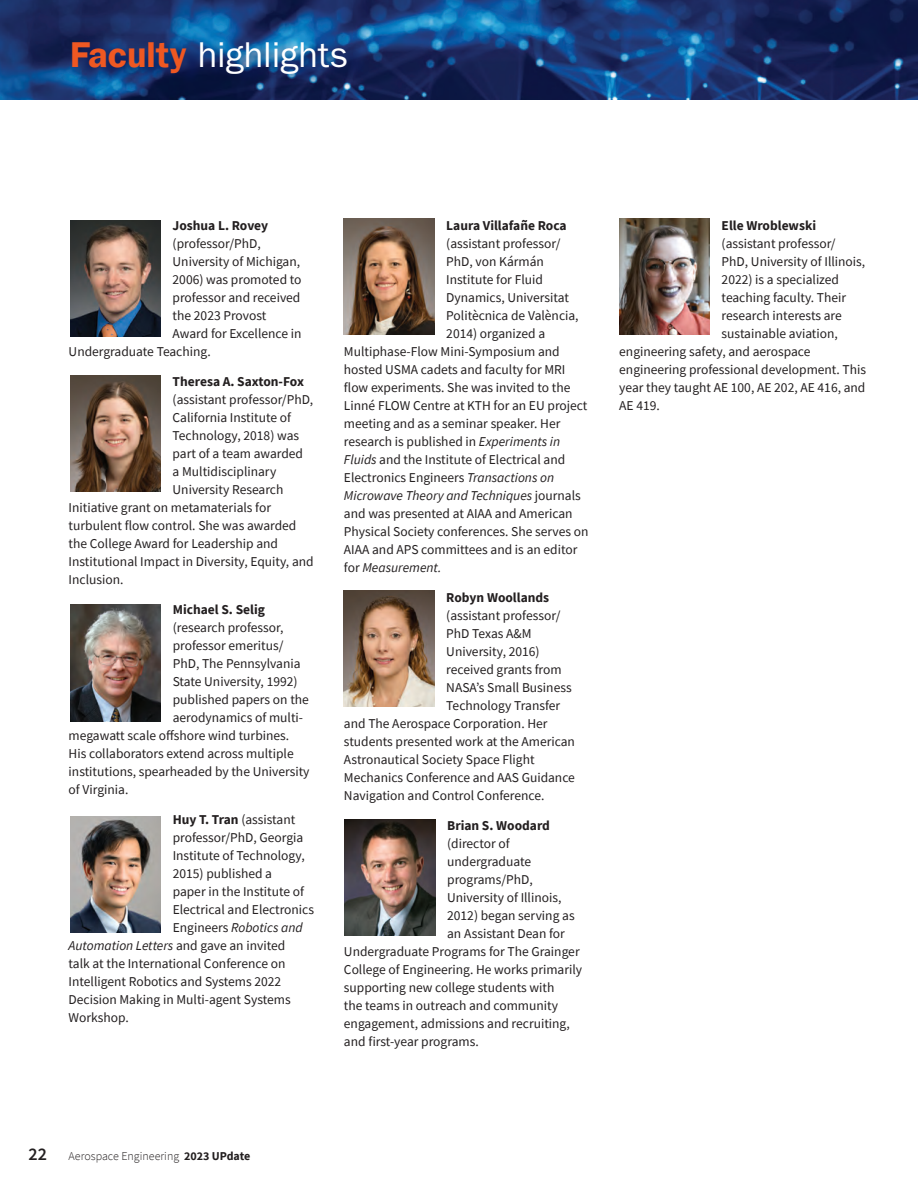
<style>
.page{position:relative;width:918px;height:1188px;background:#fff}
.page>*{position:absolute;margin:0;border:0;box-sizing:border-box;transform-origin:0 0}
.t1{font:36px "ITC Franklin Gothic Std";color:#fff}
.t2{font:600 18px "Source Sans Pro";color:#231f20}
.t3{font:13.5px "Source Sans Pro";color:#231f20}
.t4{font:700 13.5px "Source Sans Pro";color:#231f20}
.t5{font:italic 13.5px "Source Sans Pro";color:#231f20}
.t6{font:300 12px "Source Sans Pro";color:#231f20}
.s1{font-family:"Franklin Gothic LT";font-weight:600;color:#ef5822}
.s2{font-weight:700}
.s3{font-style:normal}
.s4{font-style:italic}
</style>
<div class="page">
<img style="left:0;top:0;width:918px;height:99px">
<img style="left:70px;top:376px;width:91px;height:116px">
<img style="left:70px;top:221px;width:91px;height:116px">
<img style="left:70px;top:605px;width:91px;height:116px">
<img style="left:344px;top:219px;width:90px;height:116px">
<img style="left:70px;top:816px;width:91px;height:117px">
<img style="left:345px;top:819px;width:90px;height:116px">
<svg style="left:79px;top:38px;width:290px;height:47px;background:#153b75"></svg>
<img style="left:344px;top:591px;width:90px;height:116px">
<img style="left:619px;top:219px;width:91px;height:116px">
<h1 class="t1" style="left:70px;top:34px;width:279px"><span class="s1">Faculty</span> highlights</h1>
<p class="t4" style="left:173px;top:217px;width:97px">Joshua L. Rovey</p>
<p class="t3" style="left:173px;top:235px;width:90px">(professor/PhD,</p>
<p class="t3" style="left:173px;top:253px;width:129px">University of Michigan,</p>
<p class="t3" style="left:173px;top:271px;width:130px">2006) was promoted to</p>
<p class="t3" style="left:173px;top:289px;width:129px">professor and received</p>
<p class="t3" style="left:173px;top:307px;width:95px">the 2023 Provost</p>
<p class="t3" style="left:173px;top:325px;width:130px">Award for Excellence in</p>
<p class="t3" style="left:69px;top:343px;width:144px">Undergraduate Teaching.</p>
<p class="t4" style="left:173px;top:373px;width:133px">Theresa A. Saxton-Fox</p>
<p class="t3" style="left:173px;top:391px;width:142px">(assistant professor/PhD,</p>
<p class="t3" style="left:173px;top:409px;width:120px">California Institute of</p>
<p class="t3" style="left:173px;top:427px;width:128px">Technology, 2018) was</p>
<p class="t3" style="left:173px;top:445px;width:132px">part of a team awarded</p>
<p class="t3" style="left:173px;top:463px;width:105px">a Multidisciplinary</p>
<p class="t3" style="left:173px;top:481px;width:112px">University Research</p>
<p class="t3" style="left:69px;top:499px;width:204px">Initiative grant on metamaterials for</p>
<p class="t3" style="left:69px;top:517px;width:229px">turbulent flow control. She was awarded</p>
<p class="t3" style="left:69px;top:535px;width:211px">the College Award for Leadership and</p>
<p class="t3" style="left:69px;top:553px;width:247px">Institutional Impact in Diversity, Equity, and</p>
<p class="t3" style="left:69px;top:571px;width:56px">Inclusion.</p>
<p class="t4" style="left:173px;top:601px;width:94px">Michael S. Selig</p>
<p class="t3" style="left:173px;top:619px;width:112px">(research professor,</p>
<p class="t3" style="left:173px;top:637px;width:112px">professor emeritus/</p>
<p class="t3" style="left:173px;top:655px;width:129px">PhD, The Pennsylvania</p>
<p class="t3" style="left:173px;top:673px;width:126px">State University, 1992)</p>
<p class="t3" style="left:173px;top:691px;width:138px">published papers on the</p>
<p class="t3" style="left:173px;top:709px;width:132px">aerodynamics of multi-</p>
<p class="t3" style="left:69px;top:727px;width:222px">megawatt scale offshore wind turbines.</p>
<p class="t3" style="left:69px;top:745px;width:227px">His collaborators extend across multiple</p>
<p class="t3" style="left:69px;top:763px;width:242px">institutions, spearheaded by the University</p>
<p class="t3" style="left:69px;top:781px;width:61px">of Virginia.</p>
<p class="t3" style="left:173px;top:811px;width:124px"><span class="s2">Huy T. Tran</span> (assistant</p>
<p class="t3" style="left:173px;top:829px;width:132px">professor/PhD, Georgia</p>
<p class="t3" style="left:173px;top:847px;width:134px">Institute of Technology,</p>
<p class="t3" style="left:173px;top:865px;width:101px">2015) published a</p>
<p class="t3" style="left:173px;top:883px;width:133px">paper in the Institute of</p>
<p class="t3" style="left:173px;top:901px;width:143px">Electrical and Electronics</p>
<p class="t5" style="left:173px;top:919px;width:131px"><span class="s3">Engineers</span> Robotics and</p>
<p class="t5" style="left:69px;top:937px;width:218px">Automation Letters <span class="s3">and gave an invited</span></p>
<p class="t3" style="left:69px;top:955px;width:218px">talk at the International Conference on</p>
<p class="t3" style="left:69px;top:973px;width:214px">Intelligent Robotics and Systems 2022</p>
<p class="t3" style="left:69px;top:991px;width:224px">Decision Making in Multi-agent Systems</p>
<p class="t3" style="left:69px;top:1009px;width:62px">Workshop.</p>
<p class="t4" style="left:446px;top:217px;width:122px">Laura Villafañe Roca</p>
<p class="t3" style="left:446px;top:235px;width:116px">(assistant professor/</p>
<p class="t3" style="left:446px;top:253px;width:99px">PhD, von Kármán</p>
<p class="t3" style="left:446px;top:271px;width:98px">Institute for Fluid</p>
<p class="t3" style="left:446px;top:289px;width:124px">Dynamics, Universitat</p>
<p class="t3" style="left:446px;top:307px;width:134px">Politècnica de València,</p>
<p class="t3" style="left:446px;top:325px;width:100px">2014) organized a</p>
<p class="t3" style="left:344px;top:343px;width:217px">Multiphase-Flow Mini-Symposium and</p>
<p class="t3" style="left:344px;top:361px;width:223px">hosted USMA cadets and faculty for MRI</p>
<p class="t3" style="left:344px;top:379px;width:228px">flow experiments. She was invited to the</p>
<p class="t3" style="left:344px;top:397px;width:245px">Linné FLOW Centre at KTH for an EU project</p>
<p class="t3" style="left:344px;top:415px;width:218px">meeting and as a seminar speaker. Her</p>
<p class="t3" style="left:344px;top:433px;width:218px">research is published in <span class="s4">Experiments in</span></p>
<p class="t3" style="left:344px;top:451px;width:223px"><span class="s4">Fluids</span> and the Institute of Electrical and</p>
<p class="t3" style="left:344px;top:469px;width:212px">Electronics Engineers <span class="s4">Transactions on</span></p>
<p class="t5" style="left:344px;top:487px;width:238px">Microwave Theory and Techniques <span class="s3">journals</span></p>
<p class="t3" style="left:344px;top:505px;width:230px">and was presented at AIAA and American</p>
<p class="t3" style="left:344px;top:523px;width:246px">Physical Society conferences. She serves on</p>
<p class="t3" style="left:344px;top:541px;width:235px">AIAA and APS committees and is an editor</p>
<p class="t5" style="left:344px;top:559px;width:99px"><span class="s3">for</span> Measurement.</p>
<p class="t4" style="left:446px;top:588px;width:104px">Robyn Woollands</p>
<p class="t3" style="left:446px;top:607px;width:116px">(assistant professor/</p>
<p class="t3" style="left:446px;top:625px;width:87px">PhD Texas A&amp;M</p>
<p class="t3" style="left:446px;top:643px;width:95px">University, 2016)</p>
<p class="t3" style="left:446px;top:661px;width:117px">received grants from</p>
<p class="t3" style="left:446px;top:679px;width:127px">NASA’s Small Business</p>
<p class="t3" style="left:446px;top:697px;width:116px">Technology Transfer</p>
<p class="t3" style="left:344px;top:715px;width:205px">and The Aerospace Corporation. Her</p>
<p class="t3" style="left:344px;top:733px;width:233px">students presented work at the American</p>
<p class="t3" style="left:344px;top:751px;width:192px">Astronautical Society Space Flight</p>
<p class="t3" style="left:344px;top:769px;width:232px">Mechanics Conference and AAS Guidance</p>
<p class="t3" style="left:344px;top:787px;width:202px">Navigation and Control Conference.</p>
<p class="t4" style="left:447px;top:816px;width:104px">Brian S. Woodard</p>
<p class="t3" style="left:447px;top:835px;width:64px">(director of</p>
<p class="t3" style="left:447px;top:853px;width:85px">undergraduate</p>
<p class="t3" style="left:447px;top:871px;width:87px">programs/PhD,</p>
<p class="t3" style="left:447px;top:889px;width:116px">University of Illinois,</p>
<p class="t3" style="left:447px;top:907px;width:129px">2012) began serving as</p>
<p class="t3" style="left:447px;top:925px;width:119px">an Assistant Dean for</p>
<p class="t3" style="left:344px;top:943px;width:237px">Undergraduate Programs for The Grainger</p>
<p class="t3" style="left:344px;top:961px;width:240px">College of Engineering. He works primarily</p>
<p class="t3" style="left:344px;top:979px;width:212px">supporting new college students with</p>
<p class="t3" style="left:344px;top:997px;width:216px">the teams in outreach and community</p>
<p class="t3" style="left:344px;top:1015px;width:227px">engagement, admissions and recruiting,</p>
<p class="t3" style="left:344px;top:1033px;width:136px">and first-year programs.</p>
<p class="t4" style="left:722px;top:216px;width:96px">Elle Wroblewski</p>
<p class="t3" style="left:722px;top:235px;width:116px">(assistant professor/</p>
<p class="t3" style="left:722px;top:253px;width:145px">PhD, University of Illinois,</p>
<p class="t3" style="left:722px;top:271px;width:119px">2022) is a specialized</p>
<p class="t3" style="left:722px;top:289px;width:126px">teaching faculty. Their</p>
<p class="t3" style="left:722px;top:307px;width:122px">research interests are</p>
<p class="t3" style="left:722px;top:325px;width:118px">sustainable aviation,</p>
<p class="t3" style="left:619px;top:343px;width:193px">engineering safety, and aerospace</p>
<p class="t3" style="left:619px;top:361px;width:248px">engineering professional development. This</p>
<p class="t3" style="left:619px;top:379px;width:248px">year they taught AE 100, AE 202, AE 416, and</p>
<p class="t3" style="left:619px;top:397px;width:42px">AE 419.</p>
<h2 class="t2" style="left:29px;top:1142px;width:20px">22</h2>
<p class="t6" style="left:69px;top:1149px;width:183px">Aerospace Engineering <span class="s2">2023 UPdate</span></p>
</div>
